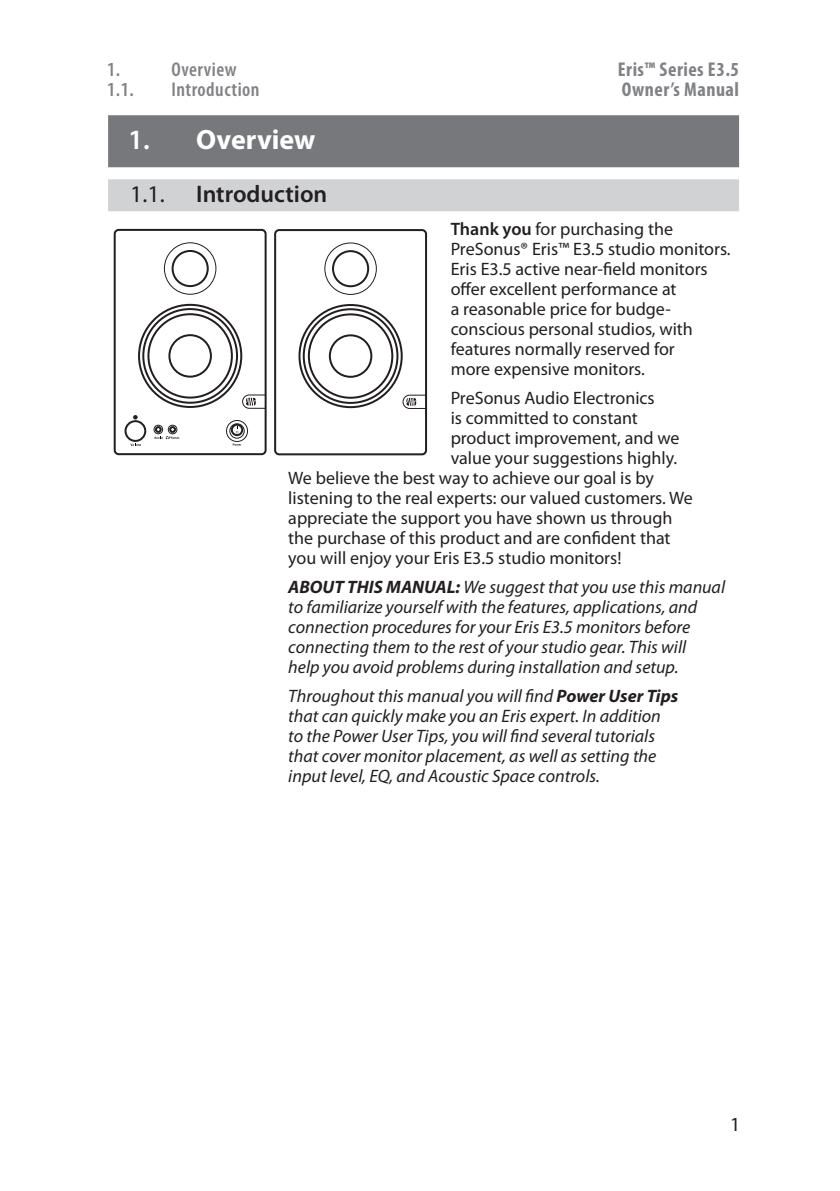
<style>
.page{position:relative;width:840px;height:1191px;background:#fff}
.page>*{position:absolute;margin:0;border:0;box-sizing:border-box;transform-origin:0 0}
.N_0_Chapter_Head{font:700 28px "Myriad Pro";color:#fff}
._0_N_Section_Head{font:600 24px "Myriad Pro";color:#231f20}
._0_N_Section_Head-2{font:24px "Myriad Pro";color:#231f20}
.t1{font:700 condensed 20px/20px "Myriad Pro";letter-spacing:.025em;color:#808285}
.Section_Sub_Titles_l{font:600 condensed 20px "Myriad Pro";letter-spacing:.025em;color:#808285}
.t2{font:20px "Myriad Pro";color:#231f20}
.Body{font:18px/20px "Myriad Pro";color:#231f20}
.PowerTip_Note_Italic{font:italic 18px/20px "Myriad Pro";color:#231f20}
.s1{font-weight:600}
.s2{font-weight:700}
</style>
<div class="page">
<div style="left:108px;top:115px;width:630px;height:52px;background:#76787b"></div>
<div style="left:108px;top:179px;width:630px;height:32px;background:#d1d2d4"></div>
<div style="left:114px;top:229px;width:152px;height:226px;border:2px solid #231f20;border-radius:4px"></div>
<div style="left:171px;top:250px;width:38px;height:37px;border:2px solid #231f20;border-radius:50%"></div>
<div style="left:168px;top:334px;width:44px;height:44px;border:2px solid #231f20;border-radius:50%"></div>
<div style="left:147px;top:313px;width:86px;height:85px;border:2px solid #231f20;border-radius:50%"></div>
<div style="left:142px;top:308px;width:96px;height:96px;border:2px solid #231f20;border-radius:50%"></div>
<div style="left:138px;top:304px;width:104px;height:104px;border:2px solid #231f20;border-radius:50%"></div>
<div style="left:169px;top:426px;width:7px;height:7px;border:2px solid #231f20;border-radius:50%"></div>
<div style="left:168px;top:425px;width:9px;height:9px;border:1px solid #231f20;border-radius:50%"></div>
<div style="left:155px;top:426px;width:7px;height:7px;border:2px solid #231f20;border-radius:50%"></div>
<div style="left:153px;top:425px;width:10px;height:9px;border:1px solid #231f20;border-radius:50%"></div>
<div style="left:164px;top:242px;width:52px;height:53px;border:1px solid #231f20;border-radius:50%"></div>
<div style="left:124px;top:420px;width:22px;height:22px;border:2px solid #231f20;border-radius:50%"></div>
<svg style="left:133px;top:415px;width:4px;height:4px"></svg>
<svg style="left:130px;top:443px;width:11px;height:3px"></svg>
<svg style="left:233px;top:443px;width:8px;height:3px"></svg>
<div style="left:226px;top:420px;width:22px;height:22px;border:1px solid #231f20;border-radius:50%"></div>
<div style="left:229px;top:423px;width:15px;height:16px;border:1px solid #231f20;border-radius:50%"></div>
<div style="left:231px;top:424px;width:12px;height:12px;border:2px solid #231f20;border-radius:50%"></div>
<svg style="left:154px;top:436px;width:25px;height:3px"></svg>
<svg style="left:242px;top:394px;width:24px;height:15px"></svg>
<div style="left:274px;top:229px;width:153px;height:226px;border:2px solid #231f20;border-radius:4px"></div>
<div style="left:332px;top:250px;width:37px;height:37px;border:2px solid #231f20;border-radius:50%"></div>
<div style="left:328px;top:334px;width:44px;height:44px;border:2px solid #231f20;border-radius:50%"></div>
<div style="left:308px;top:313px;width:85px;height:86px;border:2px solid #231f20;border-radius:50%"></div>
<div style="left:302px;top:308px;width:96px;height:96px;border:2px solid #231f20;border-radius:50%"></div>
<div style="left:298px;top:304px;width:104px;height:104px;border:2px solid #231f20;border-radius:50%"></div>
<div style="left:324px;top:242px;width:52px;height:53px;border:1px solid #231f20;border-radius:50%"></div>
<svg style="left:402px;top:394px;width:25px;height:15px"></svg>
<p class="Section_Sub_Titles_l" style="left:107px;top:58px;width:14px">1.</p>
<p class="Section_Sub_Titles_l" style="left:171px;top:58px;width:67px">Overview</p>
<p class="Section_Sub_Titles_l" style="left:107px;top:78px;width:28px">1.1.</p>
<p class="Section_Sub_Titles_l" style="left:171px;top:78px;width:90px">Introduction</p>
<p class="N_0_Chapter_Head" style="left:128px;top:124px;width:189px"><span class="s1">1.</span> Overview</p>
<p class="_0_N_Section_Head-2" style="left:130px;top:181px;width:36px">1.1.</p>
<p class="_0_N_Section_Head" style="left:196px;top:181px;width:132px">Introduction</p>
<p class="t1" style="left:617px;top:59px;width:123px">Eris™ Series E3.5<br>Owner’s Manual</p>
<p class="Body" style="left:450px;top:220px;width:281px"><span class="s1">Thank you</span> for purchasing the<br>PreSonus® Eris™ E3.5 studio monitors.<br>Eris E3.5 active near-field monitors offer excellent performance at<br>a reasonable price for budge&shy;conscious personal studios, with features normally reserved for<br>more expensive monitors.</p>
<p class="Body" style="left:450px;top:389px;width:205px">PreSonus Audio Electronics</p>
<p class="Body" style="left:450px;top:409px;width:189px">is committed to constant</p>
<p class="Body" style="left:450px;top:429px;width:230px">product improvement, and we</p>
<p class="Body" style="left:450px;top:449px;width:228px">value your suggestions highly.</p>
<p class="Body" style="left:288px;top:469px;width:367px">We believe the best way to achieve our goal is by</p>
<p class="Body" style="left:288px;top:489px;width:406px">listening to the real experts: our valued customers. We</p>
<p class="Body" style="left:288px;top:509px;width:385px">appreciate the support you have shown us through</p>
<p class="Body" style="left:288px;top:529px;width:383px">the purchase of this product and are confident that</p>
<p class="Body" style="left:288px;top:549px;width:334px">you will enjoy your Eris E3.5 studio monitors!</p>
<p class="PowerTip_Note_Italic" style="left:288px;top:578px;width:438px"><span class="s2">ABOUT THIS MANUAL:</span> We suggest that you use this manual to familiarize yourself with the features, applications, and connection procedures for your Eris E3.5 monitors before connecting them to the rest of your studio gear. This will<br>help you avoid problems during installation and setup.</p>
<p class="PowerTip_Note_Italic" style="left:288px;top:687px;width:391px">Throughout this manual you will find <span class="s2">Power User Tips </span>that can quickly make you an Eris expert. In addition to the Power User Tips, you will find several tutorials that cover monitor placement, as well as setting the input level, EQ, and Acoustic Space controls.</p>
<p class="t2" style="left:729px;top:1113px;width:12px">1</p>
</div>
